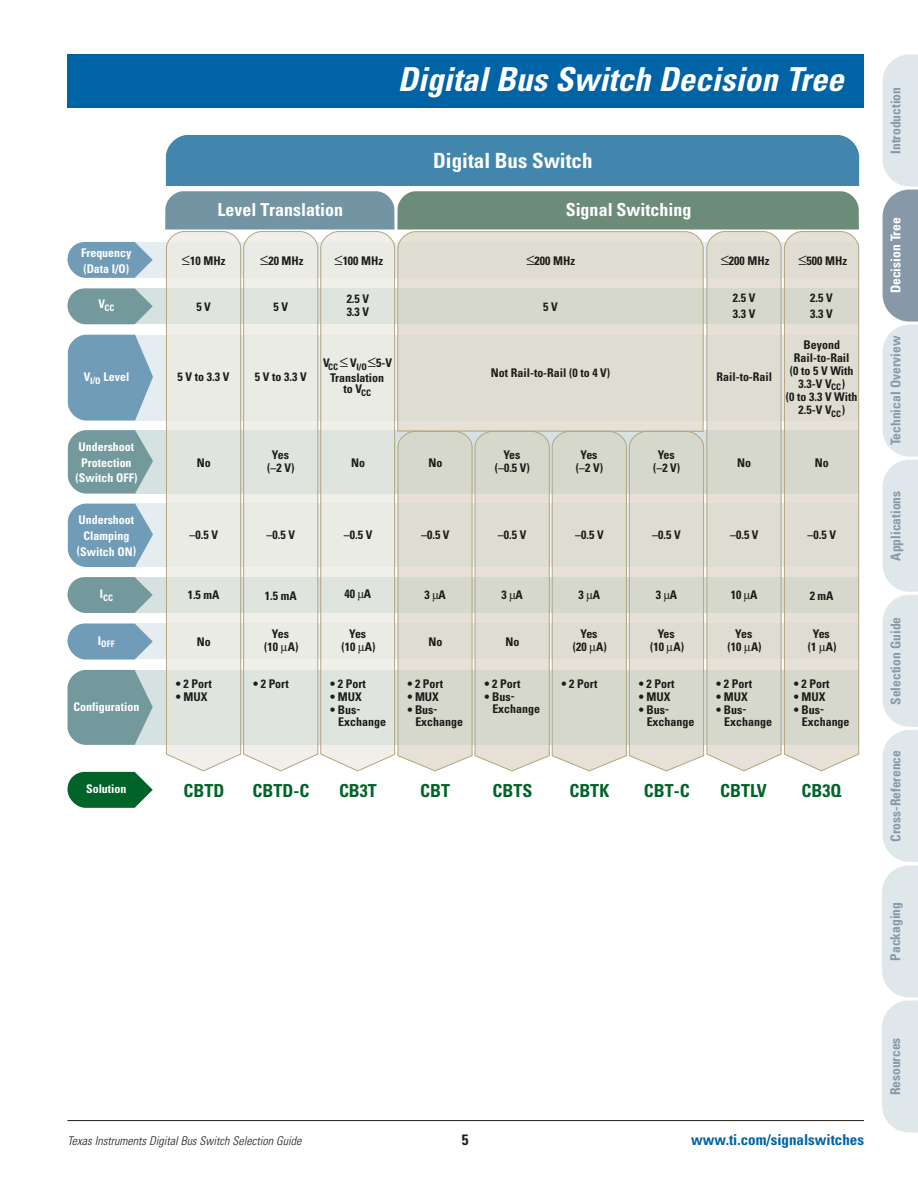
<style>
.page{position:relative;width:918px;height:1188px;background:#fff}
.page>*{position:absolute;margin:0;border:0;box-sizing:border-box;transform-origin:0 0}
.t1{font:italic 700 condensed 33px "Univers";color:#fff}
.t2{font:700 condensed 21px "Univers";color:#fff}
.t3{font:700 condensed 18px "Univers";color:#006429}
.t4{font:700 condensed 18px "Univers";color:#fff}
.t5{font:700 condensed 15px "Univers";color:#0063a6}
.t6{font:700 condensed 15px "Univers";color:#1c1c1a}
.t7{font:700 condensed 13.5px "Univers";color:#8799a9}
.t8{font:700 condensed 13.5px "Univers";color:#fff}
.t9{font:700 condensed 12px/12.9px "Univers";color:#1c1c1a;text-align:center}
.t10{font:700 condensed 12px/15.8px "Univers";color:#fff;text-align:center}
.t11{font:italic 300 condensed 12px "Univers";color:#1c1c1a}
.t12{font:700 condensed 9px "Univers";color:#fff}
.t13{font:700 condensed 9px "Univers";color:#1c1c1a}
</style>
<div class="page">
<hr style="left:68px;top:1120px;width:796px;height:1px;background:#1c1c1a">
<svg style="left:882px;top:54px;width:36px;height:1079px"></svg>
<div style="left:68px;top:54px;width:796px;height:54px;background:#0063a6"></div>
<svg style="left:68px;top:242px;width:85px;height:36px;background:#83a9c0"></svg>
<svg style="left:68px;top:288px;width:85px;height:36px;background:#85a5a9"></svg>
<svg style="left:68px;top:623px;width:85px;height:37px;background:#85abc1"></svg>
<svg style="left:68px;top:772px;width:85px;height:36px;background:#277b49"></svg>
<svg style="left:68px;top:670px;width:85px;height:75px;background:#81a3a6"></svg>
<svg style="left:68px;top:335px;width:85px;height:86px;background:#7fa6be"></svg>
<svg style="left:68px;top:430px;width:85px;height:64px;background:#83a4a7"></svg>
<svg style="left:68px;top:504px;width:85px;height:63px;background:#80a7be"></svg>
<svg style="left:68px;top:577px;width:85px;height:36px;background:#84a5a8"></svg>
<svg style="left:165px;top:135px;width:694px;height:637px;background:#ccd3ce"></svg>
<p class="t10" style="left:81px;top:246px;width:52px;text-align:left">Frequency (Data I/O)</p>
<p class="t12" style="left:98px;top:305px;width:18px"><sup>V</sup>CC</p>
<p class="t10" style="left:84px;top:370px;width:47px">V Level</p>
<p class="t12" style="left:90px;top:377px;width:12px">I/O</p>
<p class="t10" style="left:76px;top:440px;width:63px">Undershoot<br>Protection (Switch OFF)</p>
<p class="t10" style="left:77px;top:513px;width:61px">Undershoot<br>Clamping (Switch ON)</p>
<p class="t12" style="left:100px;top:595px;width:15px"><sup>I</sup>CC</p>
<p class="t12" style="left:98px;top:641px;width:18px"><sup>I</sup>OFF</p>
<p class="t10" style="left:74px;top:700px;width:67px">Configuration</p>
<p class="t10" style="left:86px;top:782px;width:42px">Solution</p>
<h1 class="t1" style="left:398px;top:67px;width:454px">DigitalBus Switch Decision Tree</h1>
<h2 class="t2" style="left:433px;top:152px;width:161px">Digital Bus Switch</h2>
<h3 class="t4" style="left:218px;top:203px;width:127px">Level Translation</h3>
<h3 class="t4" style="left:566px;top:203px;width:127px">Signal Switching</h3>
<p class="t9" style="left:182px;top:255px;width:45px">≤10 MHz</p>
<p class="t9" style="left:260px;top:255px;width:45px">≤20 MHz</p>
<p class="t9" style="left:334px;top:255px;width:50px">≤100 MHz</p>
<p class="t9" style="left:526px;top:255px;width:50px">≤200 MHz</p>
<p class="t9" style="left:721px;top:255px;width:50px">≤200 MHz</p>
<p class="t9" style="left:798px;top:256px;width:50px">≤500 MHz</p>
<p class="t9" style="left:196px;top:301px;width:16px">5 V</p>
<p class="t9" style="left:273px;top:301px;width:16px">5 V</p>
<p class="t9" style="left:347px;top:294px;width:24px;text-align:left">2.5 V<br>3.3 V</p>
<p class="t9" style="left:543px;top:301px;width:16px">5 V</p>
<p class="t9" style="left:733px;top:291px;width:24px;line-height:15.9px;text-align:left">2.5 V<br>3.3 V</p>
<p class="t9" style="left:810px;top:291px;width:24px;line-height:15.9px;text-align:left">2.5 V<br>3.3 V</p>
<p class="t9" style="left:178px;top:372px;width:53px">5 V to 3.3 V</p>
<p class="t9" style="left:255px;top:372px;width:53px">5 V to 3.3 V</p>
<p class="t9" style="left:323px;top:357px;width:8px">V</p>
<p class="t9" style="left:350px;top:357px;width:8px">V</p>
<p class="t9" style="left:330px;top:356px;width:64px;line-height:15.3px;text-align:left;text-indent:46px">5-V<br>Translation</p>
<p class="t9" style="left:343px;top:383px;width:20px">to V</p>
<p class="t13" style="left:328px;top:363px;width:11px">CC</p>
<p class="t13" style="left:356px;top:363px;width:12px">I/O</p>
<p class="t13" style="left:361px;top:389px;width:11px">CC</p>
<p class="t9" style="left:491px;top:367px;width:121px">Not Rail-to-Rail (0 to 4 V)</p>
<p class="t9" style="left:716px;top:372px;width:57px">Rail-to-Rail</p>
<p class="t9" style="left:786px;top:339px;width:73px">Beyond<br>Rail-to-Rail<br>(0 to 5 V With<br>3.3-V V )<br>(0 to 3.3 V With<br>2.5-V V )</p>
<p class="t13" style="left:831px;top:384px;width:11px">CC</p>
<p class="t13" style="left:831px;top:410px;width:11px">CC</p>
<p class="t9" style="left:197px;top:458px;width:15px">No</p>
<p class="t9" style="left:267px;top:450px;width:29px">Yes (–2 V)</p>
<p class="t9" style="left:351px;top:458px;width:15px">No</p>
<p class="t9" style="left:428px;top:458px;width:15px">No</p>
<p class="t9" style="left:495px;top:450px;width:37px">Yes (–0.5 V)</p>
<p class="t9" style="left:576px;top:450px;width:29px">Yes (–2 V)</p>
<p class="t9" style="left:653px;top:450px;width:29px">Yes (–2 V)</p>
<p class="t9" style="left:737px;top:458px;width:15px">No</p>
<p class="t9" style="left:815px;top:457px;width:15px">No</p>
<p class="t9" style="left:190px;top:530px;width:30px">–0.5 V</p>
<p class="t9" style="left:267px;top:530px;width:30px">–0.5 V</p>
<p class="t9" style="left:344px;top:530px;width:30px">–0.5 V</p>
<p class="t9" style="left:421px;top:530px;width:30px">–0.5 V</p>
<p class="t9" style="left:498px;top:530px;width:30px">–0.5 V</p>
<p class="t9" style="left:575px;top:530px;width:30px">–0.5 V</p>
<p class="t9" style="left:652px;top:530px;width:30px">–0.5 V</p>
<p class="t9" style="left:730px;top:530px;width:30px">–0.5 V</p>
<p class="t9" style="left:808px;top:530px;width:30px">–0.5 V</p>
<p class="t9" style="left:188px;top:589px;width:33px">1.5 mA</p>
<p class="t9" style="left:265px;top:590px;width:33px">1.5 mA</p>
<p class="t9" style="left:345px;top:589px;width:28px">40 A</p>
<p class="t9" style="left:424px;top:589px;width:23px">3 A</p>
<p class="t9" style="left:502px;top:590px;width:23px">3 A</p>
<p class="t9" style="left:579px;top:589px;width:23px">3 A</p>
<p class="t9" style="left:656px;top:589px;width:23px">3 A</p>
<p class="t9" style="left:731px;top:589px;width:28px">10 A</p>
<p class="t9" style="left:810px;top:590px;width:25px">2 mA</p>
<p class="t9" style="left:197px;top:637px;width:15px">No</p>
<p class="t9" style="left:176px;top:679px;width:37px">• 2 Port</p>
<p class="t9" style="left:176px;top:692px;width:33px">• MUX</p>
<p class="t9" style="left:264px;top:628px;width:36px">Yes<br>(10 A)</p>
<p class="t9" style="left:341px;top:628px;width:36px">Yes<br>(10 A)</p>
<p class="t9" style="left:573px;top:628px;width:36px">Yes<br>(20 A)</p>
<p class="t9" style="left:650px;top:628px;width:36px">Yes<br>(10 A)</p>
<p class="t9" style="left:728px;top:628px;width:36px">Yes<br>(10 A)</p>
<p class="t9" style="left:808px;top:628px;width:30px">Yes<br>(1 A)</p>
<p class="t9" style="left:428px;top:636px;width:15px">No</p>
<p class="t9" style="left:505px;top:637px;width:15px">No</p>
<p class="t9" style="left:253px;top:679px;width:37px">• 2 Port</p>
<p class="t9" style="left:330px;top:679px;width:37px">• 2 Port</p>
<p class="t9" style="left:330px;top:692px;width:33px">• MUX</p>
<p class="t9" style="left:338px;top:705px;width:49px;line-height:12.1px;text-align:left;text-indent:-8px">• Bus-<br>Exchange</p>
<p class="t9" style="left:407px;top:679px;width:37px">• 2 Port</p>
<p class="t9" style="left:407px;top:692px;width:33px">• MUX</p>
<p class="t9" style="left:415px;top:705px;width:49px;line-height:12.1px;text-align:left;text-indent:-8px">• Bus-<br>Exchange</p>
<p class="t9" style="left:484px;top:679px;width:37px">• 2 Port</p>
<p class="t9" style="left:492px;top:692px;width:49px;line-height:12px;text-align:left;text-indent:-8px">• Bus-<br>Exchange</p>
<p class="t9" style="left:562px;top:679px;width:37px">• 2 Port</p>
<p class="t9" style="left:639px;top:679px;width:37px">• 2 Port</p>
<p class="t9" style="left:639px;top:692px;width:33px">• MUX</p>
<p class="t9" style="left:647px;top:705px;width:49px;line-height:12.1px;text-align:left;text-indent:-8px">• Bus-<br>Exchange</p>
<p class="t9" style="left:716px;top:679px;width:37px">• 2 Port</p>
<p class="t9" style="left:716px;top:692px;width:33px">• MUX</p>
<p class="t9" style="left:724px;top:705px;width:49px;line-height:12.1px;text-align:left;text-indent:-8px">• Bus-<br>Exchange</p>
<p class="t9" style="left:794px;top:679px;width:37px">• 2 Port</p>
<p class="t9" style="left:794px;top:692px;width:33px">• MUX</p>
<p class="t9" style="left:802px;top:705px;width:49px;line-height:12.1px;text-align:left;text-indent:-8px">• Bus-<br>Exchange</p>
<h3 class="t3" style="left:183px;top:784px;width:42px">CBTD</h3>
<h3 class="t3" style="left:253px;top:784px;width:58px">CBTD-C</h3>
<h3 class="t3" style="left:420px;top:784px;width:31px">CBT</h3>
<h3 class="t3" style="left:493px;top:784px;width:41px">CBTS</h3>
<h3 class="t3" style="left:569px;top:784px;width:42px">CBTK</h3>
<h3 class="t3" style="left:644px;top:784px;width:47px">CBT-C</h3>
<h3 class="t3" style="left:720px;top:784px;width:48px">CBTLV</h3>
<h3 class="t3" style="left:802px;top:784px;width:41px">CB3Q</h3>
<h3 class="t3" style="left:339px;top:784px;width:39px">CB3T</h3>
<p class="t7" style="left:891px;top:154px;width:68px;rotate:-90deg">Introduction</p>
<p class="t8" style="left:891px;top:293px;width:77px;rotate:-90deg">Decision Tree</p>
<p class="t7" style="left:891px;top:445px;width:111px;rotate:-90deg">Technical Overview</p>
<p class="t7" style="left:891px;top:561px;width:71px;rotate:-90deg">Applications</p>
<p class="t7" style="left:891px;top:705px;width:90px;rotate:-90deg">Selection Guide</p>
<p class="t7" style="left:891px;top:842px;width:93px;rotate:-90deg">Cross-Reference</p>
<p class="t7" style="left:890px;top:961px;width:60px;rotate:-90deg">Packaging</p>
<p class="t11" style="left:68px;top:1136px;width:238px">Texas Instruments DigitalBus Switch Selection Guide</p>
<p class="t6" style="left:462px;top:1134px;width:8px">5</p>
<p class="t5" style="left:691px;top:1134px;width:174px">www.ti.com/signalswitches</p>
<p class="t7" style="left:890px;top:1095px;width:59px;rotate:-90deg">Resources</p>
</div>
